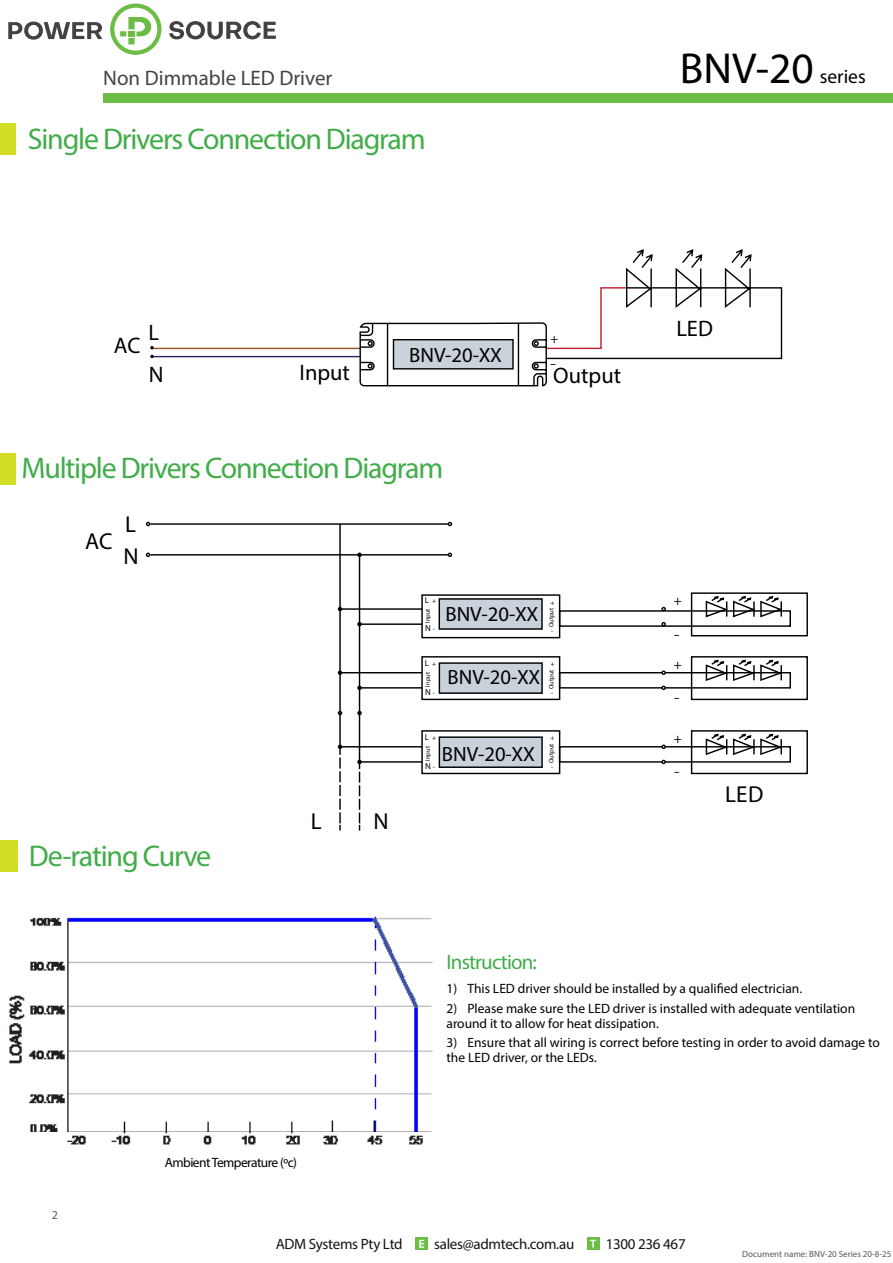
<style>
.page{position:relative;width:893px;height:1263px;background:#fff}
.page>*{position:absolute;margin:0;border:0;box-sizing:border-box;transform-origin:0 0}
.t1{font:43.5px "Myriad Pro";color:#000101}
.t2{font:30px "Myriad Pro";letter-spacing:-.04em;color:#41ad49}
.t3{font:23.1px/31.5px "Myriad Pro";color:#000}
.t4{font:22.5px/41.7px "Myriad Pro";color:#000}
.t5{font:21px "Myriad Pro";color:#434243}
.t6{font:21px "Myriad Pro";letter-spacing:-.04em;color:#41ad49}
.t7{font:20.7px "Myriad Pro";color:#000}
.t8{font:19.5px "Myriad Pro";color:#000101}
.t9{font:15px "Myriad Pro";letter-spacing:-.02em;color:#141414}
.t10{font:13.5px/15px "Myriad Pro";color:#000}
.t11{font:13.5px "Myriad Pro";letter-spacing:-.04em;color:#000101}
.t12{font:13.5px "Myriad Pro";color:#000;scale:1.32 1}
.t13{font:13.05px "Myriad Pro";color:#000}
.t14{font:13.05px "Myriad Pro";color:#000;scale:1.49 1}
.t15{font:12px "Myriad Pro";color:#58595b}
.t16{font:9px "Myriad Pro";color:#58595b}
.t17{font:8.7px "Myriad Pro";color:#000}
.t18{font:6.9px "Myriad Pro";color:#000}
.t19{font:6.45px "Myriad Pro";color:#000}
</style>
<div class="page">
<div style="left:103px;top:93px;width:790px;height:10px;background:#6cbd45"></div>
<svg style="left:8px;top:22px;width:94px;height:18px"></svg>
<svg style="left:169px;top:21px;width:107px;height:18px"></svg>
<svg style="left:110px;top:4px;width:51px;height:51px"></svg>
<div style="left:0;top:839px;width:17px;height:32px;background:#d2de26"></div>
<div style="left:0;top:123px;width:15px;height:32px;background:#d2de26"></div>
<div style="left:0;top:453px;width:15px;height:32px;background:#d2de26"></div>
<img style="left:9px;top:916px;width:424px;height:229px">
<svg style="left:150px;top:249px;width:633px;height:138px"></svg>
<svg style="left:357px;top:553px;width:5px;height:4px"></svg>
<hr style="left:150px;top:523px;width:300px;height:2px;background:#000">
<hr style="left:150px;top:554px;width:300px;height:1px;background:#000">
<svg style="left:448px;top:553px;width:4px;height:4px"></svg>
<svg style="left:448px;top:522px;width:4px;height:4px"></svg>
<svg style="left:146px;top:553px;width:4px;height:4px"></svg>
<svg style="left:146px;top:522px;width:4px;height:4px"></svg>
<div style="left:421px;top:594px;width:139px;height:44px;border:1px solid #000"></div>
<div style="left:439px;top:599px;width:103px;height:30px;background:#c9d1da"></div>
<div style="left:439px;top:598px;width:104px;height:32px;border:1px solid #000"></div>
<svg style="left:690px;top:592px;width:118px;height:45px"></svg>
<div style="left:559px;top:610px;width:232px;height:17px;border:1px solid #000"></div>
<svg style="left:661px;top:607px;width:5px;height:4px"></svg>
<svg style="left:661px;top:622px;width:5px;height:4px"></svg>
<svg style="left:690px;top:656px;width:118px;height:45px"></svg>
<div style="left:559px;top:672px;width:232px;height:16px;border:1px solid #000"></div>
<svg style="left:661px;top:670px;width:5px;height:5px"></svg>
<svg style="left:661px;top:686px;width:5px;height:4px"></svg>
<svg style="left:690px;top:730px;width:118px;height:45px"></svg>
<div style="left:559px;top:746px;width:232px;height:17px;border:1px solid #000"></div>
<svg style="left:661px;top:744px;width:5px;height:5px"></svg>
<svg style="left:661px;top:760px;width:5px;height:4px"></svg>
<hr style="left:359px;top:556px;width:1px;height:208px;background:#000">
<svg style="left:337px;top:607px;width:224px;height:223px"></svg>
<hr style="left:339px;top:524px;width:2px;height:84px;background:#000">
<div style="left:311px;top:601px;width:27px;height:15px;background:#fff"></div>
<div style="left:587px;top:1237px;width:13px;height:13px;background:#6dbe45"></div>
<svg style="left:590px;top:1240px;width:6px;height:7px"></svg>
<div style="left:415px;top:1237px;width:13px;height:13px;background:#6dbe45"></div>
<svg style="left:419px;top:1240px;width:5px;height:8px"></svg>
<h3 class="t5" style="left:103px;top:65px;width:231px">Non Dimmable LED Driver</h3>
<h2 class="t2" style="left:28px;top:120px;width:399px">Single Drivers Connection Diagram</h2>
<h1 class="t1" style="left:680px;top:42px;width:135px">BNV-20</h1>
<h3 class="t8" style="left:820px;top:65px;width:48px">series</h3>
<h3 class="t4" style="left:114px;top:325px;width:28px">AC</h3>
<h3 class="t4" style="left:149px;top:311px;width:16px">L<br>N</h3>
<h3 class="t4" style="left:300px;top:352px;width:52px">Input</h3>
<h3 class="t7" style="left:409px;top:342px;width:94px">BNV-20-XX</h3>
<h2 class="t2" style="left:21px;top:449px;width:423px">Multiple Drivers Connection Diagram</h2>
<h3 class="t3" style="left:85px;top:525px;width:29px">AC</h3>
<h3 class="t3" style="left:124px;top:508px;width:17px">L<br>N</h3>
<p class="t13" style="left:551px;top:331px;width:9px">+</p>
<p class="t14" style="left:550px;top:355px;width:6px">-</p>
<h3 class="t4" style="left:553px;top:354px;width:69px">Output</h3>
<p class="t17" style="left:425px;top:594px;width:6px">L</p>
<p class="t17" style="left:425px;top:623px;width:7px">N</p>
<p class="t18" style="left:432px;top:596px;width:6px">+</p>
<p class="t18" style="left:433px;top:624px;width:4px">-</p>
<p class="t18" style="left:551px;top:598px;width:6px">+</p>
<p class="t18" style="left:551px;top:626px;width:4px">-</p>
<h3 class="t7" style="left:445px;top:601px;width:94px">BNV-20-XX</h3>
<p class="t19" style="left:424px;top:623px;width:16px;rotate:-90deg">Input</p>
<p class="t19" style="left:547px;top:627px;width:21px;rotate:-90deg">Output</p>
<p class="t17" style="left:425px;top:658px;width:6px">L</p>
<p class="t17" style="left:425px;top:686px;width:7px">N</p>
<p class="t18" style="left:432px;top:660px;width:6px">+</p>
<p class="t18" style="left:433px;top:688px;width:4px">-</p>
<p class="t18" style="left:551px;top:660px;width:6px">+</p>
<p class="t18" style="left:551px;top:688px;width:4px">-</p>
<p class="t19" style="left:424px;top:686px;width:16px;rotate:-90deg">Input</p>
<p class="t19" style="left:547px;top:689px;width:21px;rotate:-90deg">Output</p>
<h3 class="t7" style="left:448px;top:664px;width:94px">BNV-20-XX</h3>
<h2 class="t2" style="left:29px;top:837px;width:184px">De-rating Curve</h2>
<h3 class="t3" style="left:311px;top:806px;width:12px">L</h3>
<h3 class="t3" style="left:374px;top:806px;width:17px">N</h3>
<p class="t17" style="left:425px;top:732px;width:6px">L</p>
<p class="t17" style="left:425px;top:760px;width:7px">N</p>
<p class="t18" style="left:432px;top:734px;width:6px">+</p>
<p class="t18" style="left:433px;top:762px;width:4px">-</p>
<p class="t18" style="left:551px;top:734px;width:6px">+</p>
<p class="t18" style="left:551px;top:762px;width:4px">-</p>
<p class="t19" style="left:424px;top:761px;width:16px;rotate:-90deg">Input</p>
<p class="t19" style="left:547px;top:763px;width:21px;rotate:-90deg">Output</p>
<h3 class="t7" style="left:442px;top:741px;width:94px">BNV-20-XX</h3>
<h3 class="t6" style="left:446px;top:949px;width:92px">Instruction:</h3>
<h3 class="t4" style="left:676px;top:308px;width:38px">LED</h3>
<p class="t10" style="left:674px;top:593px;width:10px">+</p>
<p class="t12" style="left:674px;top:626px;width:6px">-</p>
<p class="t10" style="left:674px;top:656px;width:10px">+</p>
<p class="t12" style="left:674px;top:689px;width:6px">-</p>
<p class="t10" style="left:674px;top:730px;width:10px">+</p>
<p class="t12" style="left:674px;top:763px;width:6px">-</p>
<h3 class="t3" style="left:725px;top:778px;width:40px">LED</h3>
<p class="t15" style="left:52px;top:1207px;width:8px">2</p>
<p class="t11" style="left:165px;top:1154px;width:134px">Ambient Temperature (ºc)</p>
<p class="t10" style="left:446px;top:981px;width:357px">1) This LED driver should be installed by a qualified electrician.</p>
<p class="t10" style="left:446px;top:1000px;width:410px">2) Please make sure the LED driver is installed with adequate ventilation around it to allow for heat dissipation.</p>
<p class="t10" style="left:446px;top:1034px;width:435px">3) Ensure that all wiring is correct before testing in order to avoid damage to the LED driver, or the LEDs.</p>
<p class="t9" style="left:276px;top:1234px;width:128px">ADM Systems Pty Ltd</p>
<p class="t9" style="left:434px;top:1234px;width:142px">sales@admtech.com.au</p>
<p class="t9" style="left:606px;top:1234px;width:82px">1300 236 467</p>
<p class="t16" style="left:742px;top:1248px;width:151px">Document name: BNV-20 Series 20-8-25</p>
</div>
